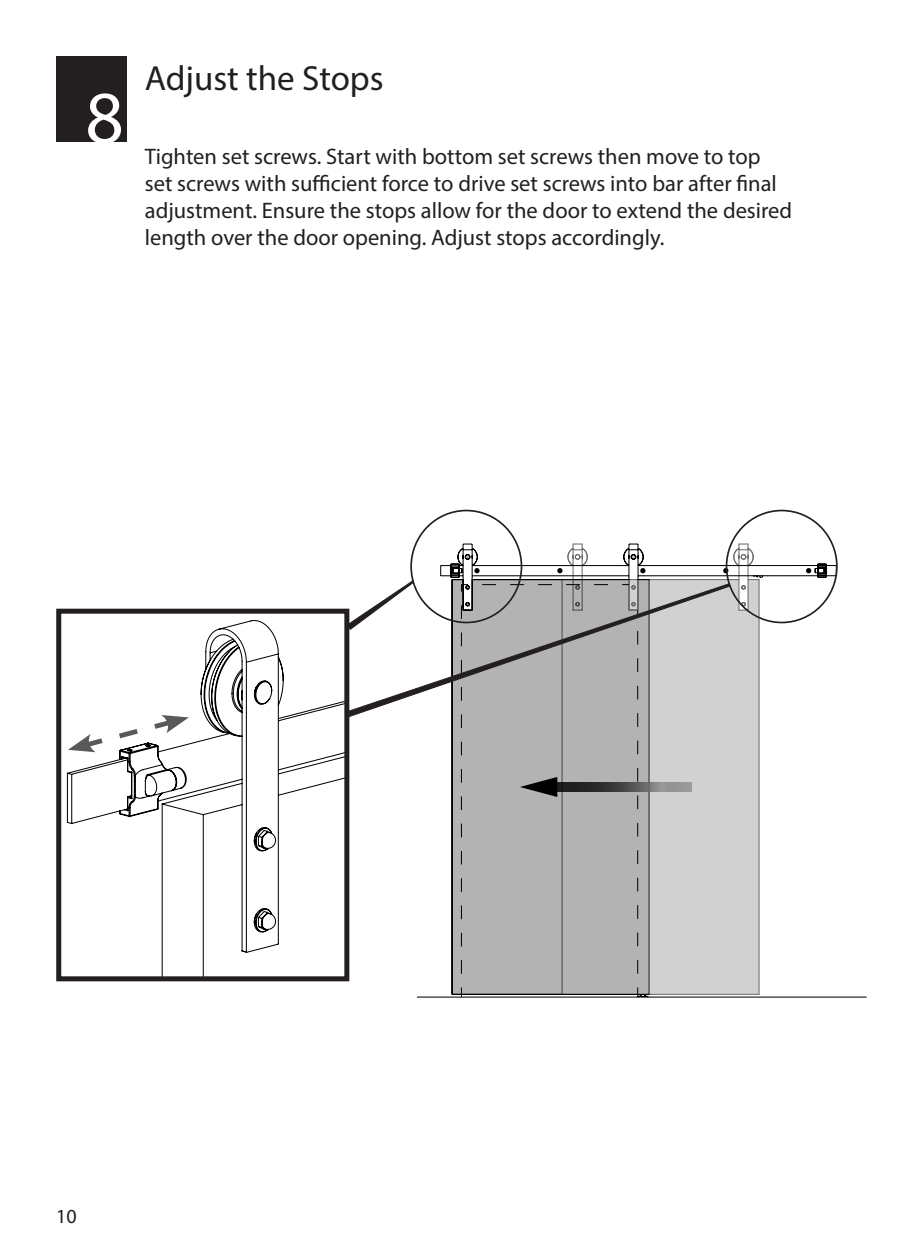
<style>
.page{position:relative;width:900px;height:1260px;background:#fff}
.page>*{position:absolute;margin:0;border:0;box-sizing:border-box;transform-origin:0 0}
.t1{font:75px "Myriad Pro";color:#fff}
.t2{font:35px "Myriad Pro";color:#231f20}
.t3{font:22.5px/27px "Myriad Pro";color:#231f20}
.t4{font:20px "Myriad Pro";color:#231f20}
</style>
<div class="page">
<div style="left:56px;top:57px;width:71px;height:85px;background:#231f20"></div>
<svg style="left:66px;top:620px;width:277px;height:355px"></svg>
<div style="left:56px;top:609px;width:293px;height:372px;border:5px solid #231f20"></div>
<svg style="left:417px;top:543px;width:450px;height:455px"></svg>
<svg style="left:563px;top:580px;width:196px;height:414px;background:#c3c3c3"></svg>
<hr style="left:562px;top:580px;width:1px;height:414px;background:#000">
<hr style="left:759px;top:580px;width:1px;height:414px;background:#000">
<hr style="left:562px;top:994px;width:197px;height:1px;background:#000">
<hr style="left:582px;top:579px;width:157px;height:1px;background:#000">
<hr style="left:573px;top:550px;width:1px;height:60px;background:#000">
<hr style="left:582px;top:550px;width:1px;height:60px;background:#000">
<svg style="left:741px;top:579px;width:18px;height:11px"></svg>
<hr style="left:739px;top:550px;width:1px;height:60px;background:#000">
<svg style="left:739px;top:602px;width:10px;height:9px"></svg>
<hr style="left:748px;top:550px;width:1px;height:60px;background:#000">
<svg style="left:567px;top:544px;width:21px;height:22px"></svg>
<svg style="left:733px;top:544px;width:21px;height:22px"></svg>
<svg style="left:461px;top:717px;width:1px;height:257px"></svg>
<svg style="left:637px;top:717px;width:1px;height:257px"></svg>
<svg style="left:482px;top:579px;width:133px;height:4px"></svg>
<svg style="left:520px;top:777px;width:37px;height:20px"></svg>
<svg style="left:555px;top:783px;width:137px;height:8px"></svg>
<div style="left:726px;top:510px;width:112px;height:113px;border:2px solid #231f20;border-radius:50%"></div>
<svg style="left:346px;top:580px;width:68px;height:50px"></svg>
<svg style="left:349px;top:583px;width:382px;height:134px"></svg>
<h1 class="t1" style="left:85px;top:89px;width:40px">8</h1>
<h2 class="t2" style="left:145px;top:65px;width:240px">Adjust the Stops</h2>
<p class="t3" style="left:145px;top:145px;width:649px">Tighten set screws. Start with bottom set screws then move to top set screws with sufficient force to drive set screws into bar after final adjustment. Ensure the stops allow for the door to extend the desired length over the door opening. Adjust stops accordingly.</p>
<p class="t4" style="left:56px;top:1209px;width:22px">10</p>
</div>
